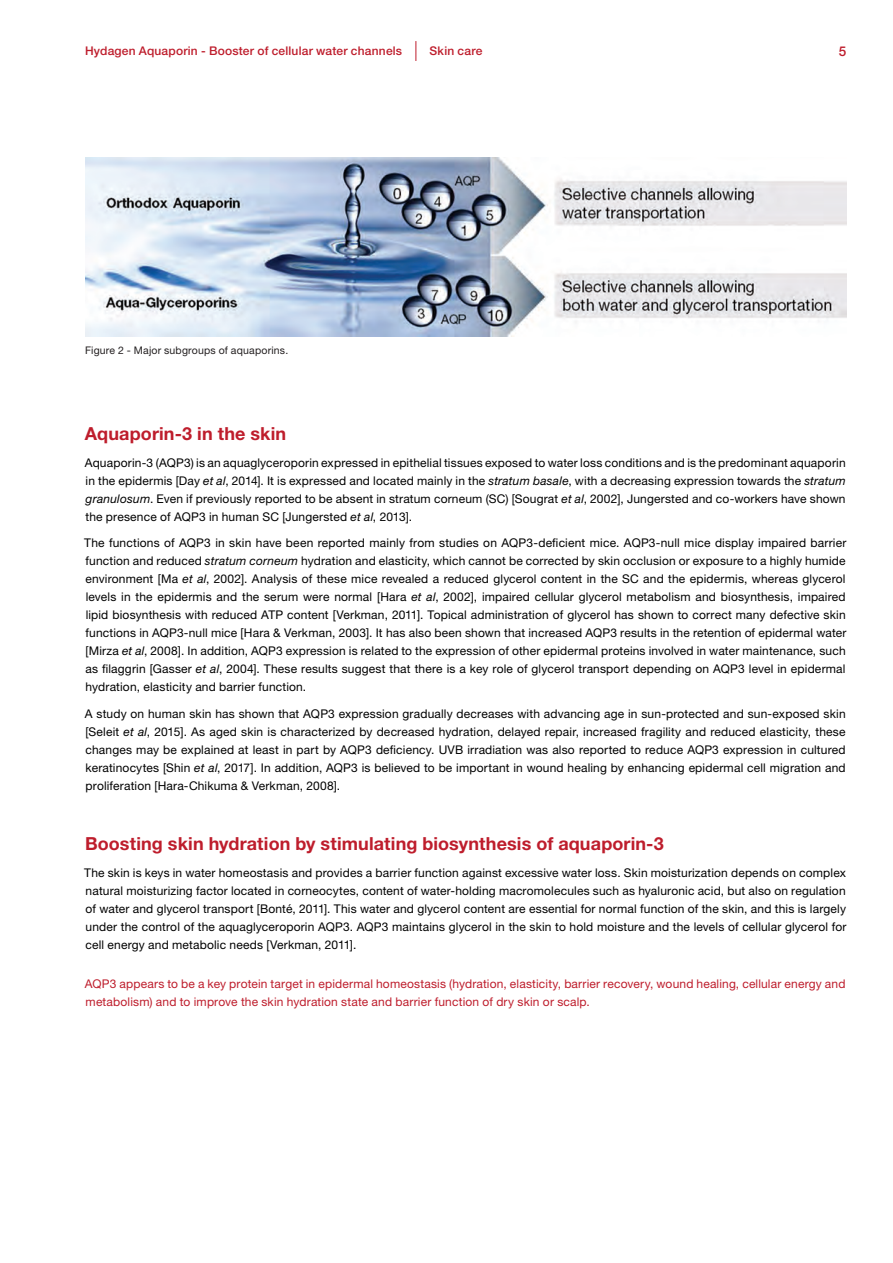
<style>
.page{position:relative;width:893px;height:1263px;background:#fff}
.page>*{position:absolute;margin:0;border:0;box-sizing:border-box;transform-origin:0 0}
.t1{font:700 18px "Helvetica Neue LT Std";letter-spacing:.005em;color:#be1d2c}
.t2{font:500 13.5px "Helvetica Neue LT Std";color:#be1d2c}
.t3{font:12px/18px "Helvetica Neue LT Std";letter-spacing:.015em;color:#000001;text-align:justify}
.t4{font:12px/18px "Helvetica Neue LT Std";letter-spacing:.015em;color:#be1d2c}
.t5{font:500 12px "Helvetica Neue LT Std";letter-spacing:.015em;color:#be1d2c}
.t6{font:10.5px "Helvetica Neue LT Std";letter-spacing:.015em;color:#231f20}
.s1{font-style:italic}
</style>
<div class="page">
<svg style="left:415px;top:41px;width:1px;height:20px"></svg>
<img style="left:85px;top:157px;width:761px;height:180px">
<p class="t5" style="left:430px;top:44px;width:54px">Skin care</p>
<p class="t5" style="left:85px;top:44px;width:319px">Hydagen Aquaporin - Booster of cellular water channels</p>
<p class="t2" style="left:839px;top:43px;width:9px">5</p>
<p class="t6" style="left:85px;top:344px;width:205px">Figure 2 - Major subgroups of aquaporins.</p>
<p class="t1" style="left:85px;top:423px;width:203px">Aquaporin-3 in the skin</p>
<p class="t3" style="left:85px;top:453px;width:762px">Aquaporin-3 (AQP3) is an aquaglyceroporin expressed in epithelial tissues exposed to water loss conditions and is the predominant aquaporin in the epidermis [Day <span class="s1">et al</span>, 2014]. It is expressed and located mainly in the <span class="s1">stratum basale</span>, with a decreasing expression towards the <span class="s1">stratum granulosum</span>. Even if previously reported to be absent in stratum corneum (SC) [Sougrat <span class="s1">et al</span>, 2002], Jungersted and co-workers have shown the presence of AQP3 in human SC [Jungersted <span class="s1">et al</span>, 2013].</p>
<p class="t3" style="left:84px;top:534px;width:764px">The functions of AQP3 in skin have been reported mainly from studies on AQP3-deficient mice. AQP3-null mice display impaired barrier function and reduced <span class="s1">stratum corneum</span> hydration and elasticity, which cannot be corrected by skin occlusion or exposure to a highly humide environment [Ma <span class="s1">et al</span>, 2002]. Analysis of these mice revealed a reduced glycerol content in the SC and the epidermis, whereas glycerol levels in the epidermis and the serum were normal [Hara <span class="s1">et al</span>, 2002], impaired cellular glycerol metabolism and biosynthesis, impaired lipid biosynthesis with reduced ATP content [Verkman, 2011]. Topical administration of glycerol has shown to correct many defective skin functions in AQP3-null mice [Hara &amp; Verkman, 2003]. It has also been shown that increased AQP3 results in the retention of epidermal water [Mirza <span class="s1">et al</span>, 2008]. In addition, AQP3 expression is related to the expression of other epidermal proteins involved in water maintenance, such as filaggrin [Gasser <span class="s1">et al</span>, 2004]. These results suggest that there is a key role of glycerol transport depending on AQP3 level in epidermal hydration, elasticity and barrier function.</p>
<p class="t3" style="left:85px;top:704px;width:762px">A study on human skin has shown that AQP3 expression gradually decreases with advancing age in sun-protected and sun-exposed skin [Seleit <span class="s1">et al</span>, 2015]. As aged skin is characterized by decreased hydration, delayed repair, increased fragility and reduced elasticity, these changes may be explained at least in part by AQP3 deficiency. UVB irradiation was also reported to reduce AQP3 expression in cultured keratinocytes [Shin <span class="s1">et al</span>, 2017]. In addition, AQP3 is believed to be important in wound healing by enhancing epidermal cell migration and proliferation [Hara-Chikuma &amp; Verkman, 2008].</p>
<p class="t1" style="left:85px;top:833px;width:580px">Boosting skin hydration by stimulating biosynthesis of aquaporin-3</p>
<p class="t3" style="left:84px;top:863px;width:764px">The skin is keys in water homeostasis and provides a barrier function against excessive water loss. Skin moisturization depends on complex natural moisturizing factor located in corneocytes, content of water-holding macromolecules such as hyaluronic acid, but also on regulation of water and glycerol transport [Bonté, 2011]. This water and glycerol content are essential for normal function of the skin, and this is largely under the control of the aquaglyceroporin AQP3. AQP3 maintains glycerol in the skin to hold moisture and the levels of cellular glycerol for cell energy and metabolic needs [Verkman, 2011].</p>
<p class="t4" style="left:85px;top:975px;width:762px">AQP3 appears to be a key protein target in epidermal homeostasis (hydration, elasticity, barrier recovery, wound healing, cellular energy and metabolism) and to improve the skin hydration state and barrier function of dry skin or scalp.</p>
</div>
